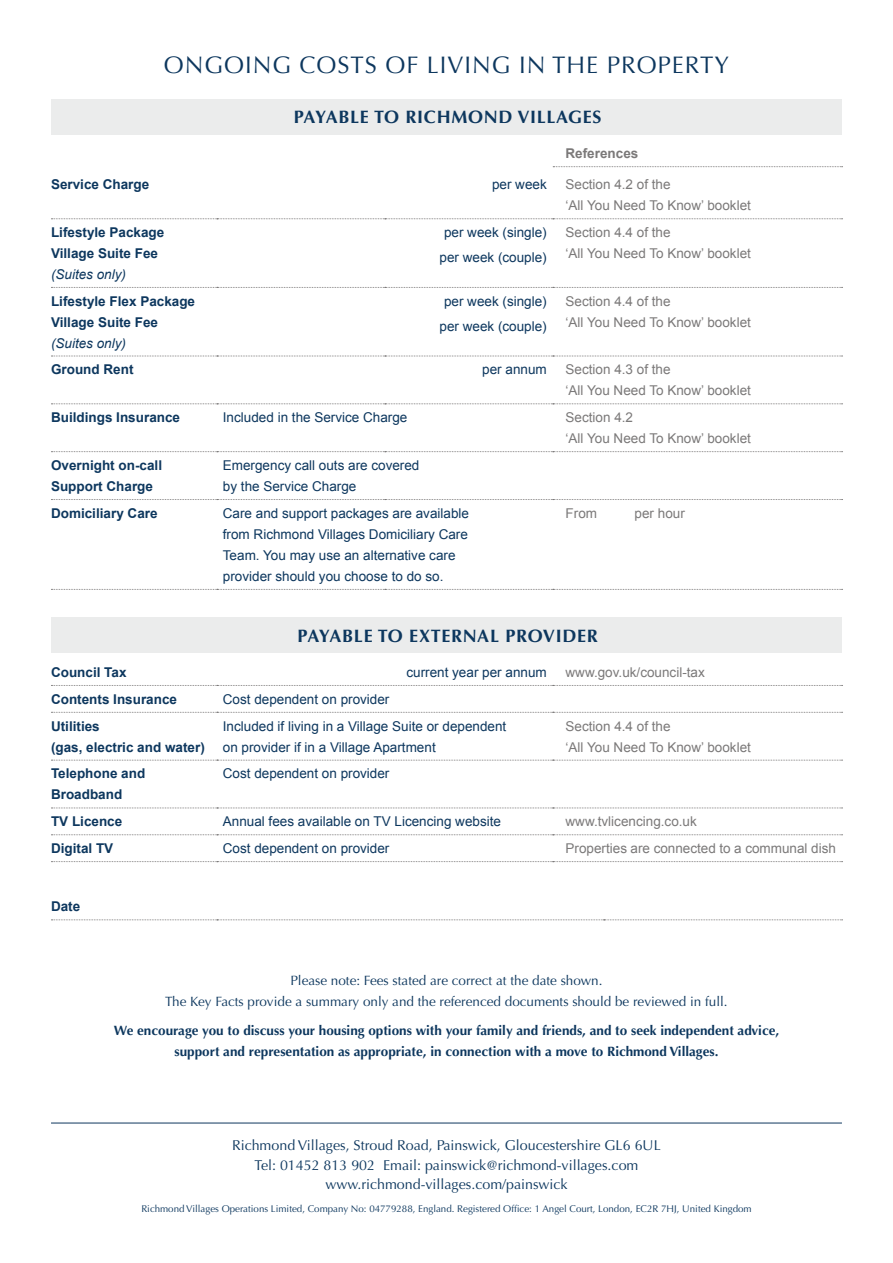
<style>
.page{position:relative;width:893px;height:1263px;background:#fff}
.page>*{position:absolute;margin:0;border:0;box-sizing:border-box;transform-origin:0 0}
.t1{font:24px "Optima";letter-spacing:.04em;color:#0d375e}
.t2{font:700 18px "Optima";letter-spacing:.04em;color:#0d375e}
.t3{font:14.25px/19.5px "Optima";color:#0d375e;text-align:center}
.t4{font:13.5px/21px "Arial";color:#0d375e}
.t5{font:13.5px/21px "Arial";color:#7b7979}
.t6{font:700 13.5px/21px "Arial";color:#0d375e}
.t7{font:700 13.5px/21px "Optima";color:#0d375e;text-align:center}
.t8{font:13.5px/21px "Optima";color:#0d375e;text-align:center}
.t9{font:italic 13.5px "Arial";color:#0d375e}
.t10{font:700 13.5px "Arial";color:#7b7979}
.t11{font:9.75px "Optima";color:#0d375e}
</style>
<div class="page">
<hr style="left:51px;top:1123px;width:791px;height:1px;background:#0d375e">
<div style="left:51px;top:618px;width:791px;height:35px;background:#ebecec"></div>
<div style="left:51px;top:99px;width:791px;height:36px;background:#ebecec"></div>
<svg style="left:51px;top:218px;width:792px;height:1px"></svg>
<svg style="left:51px;top:287px;width:792px;height:1px"></svg>
<svg style="left:51px;top:356px;width:792px;height:1px"></svg>
<svg style="left:51px;top:403px;width:792px;height:1px"></svg>
<svg style="left:51px;top:451px;width:792px;height:1px"></svg>
<svg style="left:51px;top:499px;width:792px;height:1px"></svg>
<svg style="left:51px;top:589px;width:792px;height:1px"></svg>
<svg style="left:553px;top:166px;width:290px;height:1px"></svg>
<svg style="left:51px;top:685px;width:792px;height:1px"></svg>
<svg style="left:51px;top:712px;width:792px;height:1px"></svg>
<svg style="left:51px;top:760px;width:792px;height:1px"></svg>
<svg style="left:51px;top:807px;width:792px;height:1px"></svg>
<svg style="left:51px;top:834px;width:792px;height:1px"></svg>
<svg style="left:51px;top:861px;width:792px;height:1px"></svg>
<svg style="left:51px;top:919px;width:792px;height:1px"></svg>
<h1 class="t1" style="left:164px;top:51px;width:567px">ONGOING COSTS OF LIVING IN THE PROPERTY</h1>
<h2 class="t2" style="left:294px;top:106px;width:309px">PAYABLE TO RICHMOND VILLAGES</h2>
<p class="t10" style="left:566px;top:145px;width:74px">References</p>
<p class="t6" style="left:51px;top:175px;width:100px">Service Charge</p>
<p class="t4" style="left:492px;top:174px;width:56px">per week</p>
<p class="t5" style="left:566px;top:174px;width:187px">Section 4.2 of the<br>‘All You Need To Know’ booklet</p>
<p class="t6" style="left:51px;top:222px;width:115px">Lifestyle Package<br>Village Suite Fee</p>
<p class="t9" style="left:51px;top:265px;width:77px">(Suites only)</p>
<p class="t4" style="left:439px;top:220px;width:109px;line-height:25.2px;text-align:center">per week (single) per week (couple)</p>
<p class="t5" style="left:566px;top:222px;width:187px">Section 4.4 of the<br>‘All You Need To Know’ booklet</p>
<p class="t6" style="left:51px;top:291px;width:146px">Lifestyle Flex Package<br>Village Suite Fee</p>
<p class="t9" style="left:51px;top:334px;width:77px">(Suites only)</p>
<p class="t4" style="left:439px;top:289px;width:109px;line-height:25.2px;text-align:center">per week (single) per week (couple)</p>
<p class="t5" style="left:566px;top:291px;width:187px">Section 4.4 of the<br>‘All You Need To Know’ booklet</p>
<p class="t6" style="left:51px;top:360px;width:84px">Ground Rent</p>
<p class="t4" style="left:482px;top:359px;width:66px">per annum</p>
<p class="t5" style="left:566px;top:359px;width:187px">Section 4.3 of the<br>‘All You Need To Know’ booklet</p>
<p class="t6" style="left:51px;top:407px;width:131px">Buildings Insurance</p>
<p class="t4" style="left:223px;top:407px;width:186px">Included in the Service Charge</p>
<p class="t5" style="left:566px;top:407px;width:187px">Section 4.2<br>‘All You Need To Know’ booklet</p>
<p class="t6" style="left:51px;top:455px;width:113px">Overnight on-call<br>Support Charge</p>
<p class="t4" style="left:223px;top:455px;width:198px">Emergency call outs are covered by the Service Charge</p>
<p class="t6" style="left:51px;top:503px;width:108px">Domiciliary Care</p>
<p class="t4" style="left:223px;top:503px;width:248px">Care and support packages are available from Richmond Villages Domiciliary Care Team. You may use an alternative care provider should you choose to do so.</p>
<p class="t5" style="left:566px;top:503px;width:33px">From</p>
<p class="t5" style="left:635px;top:503px;width:52px">per hour</p>
<h2 class="t2" style="left:298px;top:625px;width:302px">PAYABLE TO EXTERNAL PROVIDER</h2>
<p class="t6" style="left:51px;top:662px;width:77px">Council Tax</p>
<p class="t4" style="left:406px;top:662px;width:142px">current year per annum</p>
<p class="t5" style="left:566px;top:662px;width:141px">www.gov.uk/council-tax</p>
<p class="t6" style="left:51px;top:689px;width:128px">Contents Insurance</p>
<p class="t4" style="left:223px;top:689px;width:168px">Cost dependent on provider</p>
<p class="t6" style="left:51px;top:716px;width:155px">Utilities<br>(gas, electric and water)</p>
<p class="t4" style="left:223px;top:715px;width:285px">Included if living in a Village Suite or dependent on provider if in a Village Apartment</p>
<p class="t5" style="left:566px;top:715px;width:187px">Section 4.4 of the<br>‘All You Need To Know’ booklet</p>
<p class="t6" style="left:51px;top:764px;width:96px">Telephone and<br>Broadband</p>
<p class="t4" style="left:223px;top:763px;width:168px">Cost dependent on provider</p>
<p class="t6" style="left:51px;top:811px;width:73px">TV Licence</p>
<p class="t4" style="left:223px;top:811px;width:280px">Annual fees available on TV Licencing website</p>
<p class="t5" style="left:566px;top:811px;width:133px">www.tvlicencing.co.uk</p>
<p class="t6" style="left:51px;top:838px;width:64px">Digital TV</p>
<p class="t4" style="left:223px;top:838px;width:168px">Cost dependent on provider</p>
<p class="t5" style="left:566px;top:838px;width:272px">Properties are connected to a communal dish</p>
<p class="t6" style="left:51px;top:896px;width:31px">Date</p>
<p class="t8" style="left:165px;top:969px;width:564px">Please note: Fees stated are correct at the date shown.<br>The Key Facts provide a summary only and the referenced documents should be reviewed in full.</p>
<p class="t7" style="left:114px;top:1020px;width:667px">We encourage you to discuss your housing options with your family and friends, and to seek independent advice, support and representation as appropriate, in connection with a move to Richmond Villages.</p>
<p class="t3" style="left:232px;top:1136px;width:430px">Richmond Villages, Stroud Road, Painswick, Gloucestershire GL6 6UL<br>Tel: 01452 813 902 Email: painswick@richmond-villages.com www.richmond-villages.com/painswick</p>
<p class="t11" style="left:141px;top:1203px;width:612px">Richmond Villages Operations Limited, Company No: 04779288, England. Registered Office: 1 Angel Court, London, EC2R 7HJ, United Kingdom</p>
</div>
